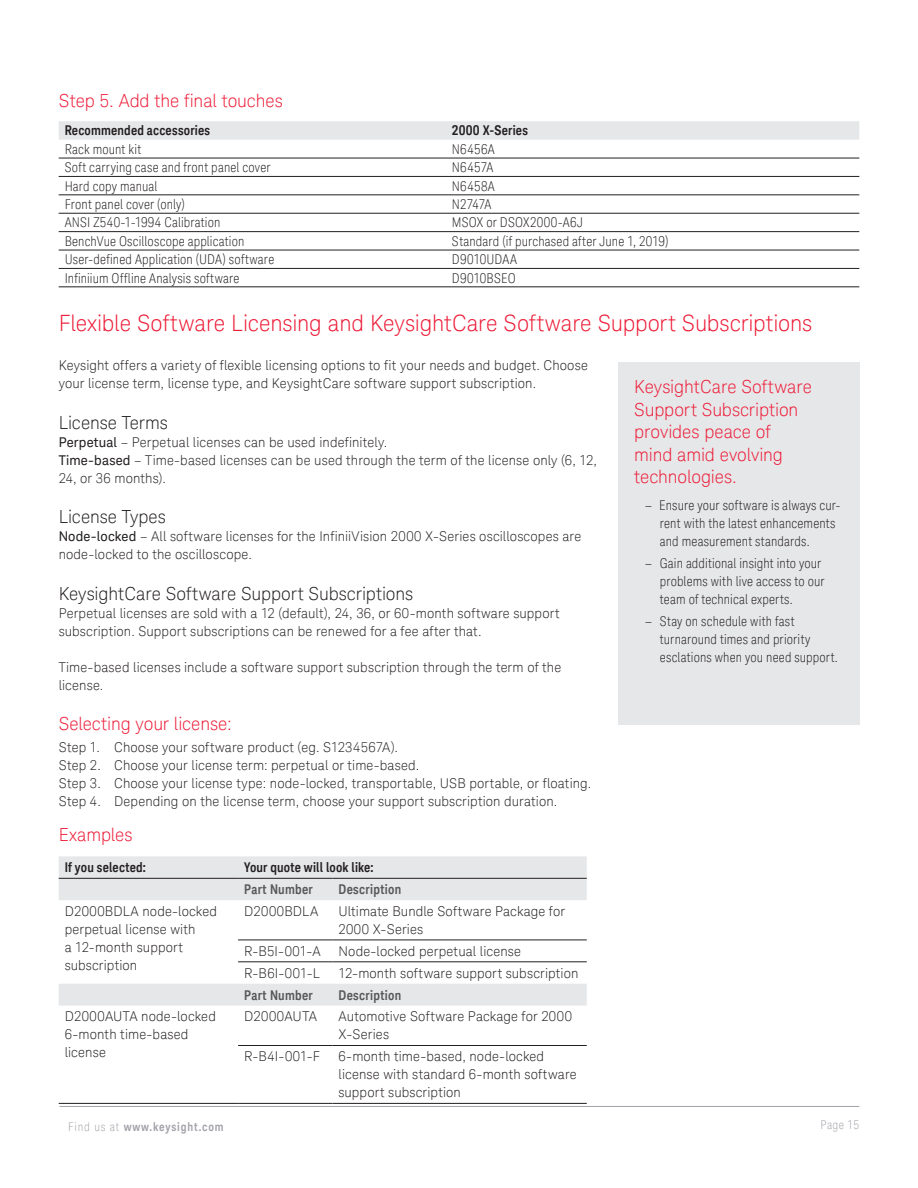
<style>
.page{position:relative;width:918px;height:1188px;background:#fff}
.page>*{position:absolute;margin:0;border:0;box-sizing:border-box;transform-origin:0 0}
.K_Heading_1{font:300 22.5px "Keysight Sans";letter-spacing:-.005em;color:#ed1a36}
.K_Heading_2{font:300 18px/22.5px "Keysight Sans";letter-spacing:-.005em;color:#ed1a36}
.K_Heading_3{font:300 18px "Keysight Sans";color:#231f20}
.K_Body_Text{font:300 13.5px/18px "Keysight Sans";letter-spacing:.01em;color:#231f20}
.K_Table_Text{font:300 condensed 13.5px/18px "Keysight Sans";letter-spacing:.015em;color:#231f20}
.K_Table_Heading_1{font:700 13.5px "Keysight Sans Condensed";letter-spacing:.01em;color:#231f20}
.K_Table_Heading_2{font:700 13.5px "Keysight Sans Condensed";letter-spacing:.02em;color:#57585a}
.t1{font:700 12px "Keysight Sans Condensed";letter-spacing:.07em;color:#a4a1a9}
.t2{font:300 condensed 12px "Keysight Sans";letter-spacing:.03em;color:#a4a1a9}
.s1{font-weight:400}
.s2{font-stretch:normal}
.s3{font-family:"Keysight Sans";font-weight:300;font-stretch:condensed}
</style>
<div class="page">
<hr style="left:60px;top:1106px;width:799px;height:1px;background:#a4a1a9">
<div style="left:59px;top:121px;width:800px;height:19px;background:#e6e7e9"></div>
<hr style="left:59px;top:158px;width:387px;height:1px;background:#231f20">
<hr style="left:446px;top:158px;width:413px;height:1px;background:#231f20">
<hr style="left:59px;top:176px;width:387px;height:1px;background:#231f20">
<hr style="left:446px;top:176px;width:413px;height:1px;background:#231f20">
<hr style="left:59px;top:194px;width:387px;height:1px;background:#231f20">
<hr style="left:59px;top:213px;width:387px;height:1px;background:#231f20">
<hr style="left:59px;top:231px;width:387px;height:1px;background:#231f20">
<hr style="left:59px;top:250px;width:387px;height:1px;background:#231f20">
<hr style="left:59px;top:268px;width:387px;height:1px;background:#231f20">
<hr style="left:59px;top:286px;width:387px;height:1px;background:#231f20">
<hr style="left:446px;top:194px;width:413px;height:1px;background:#231f20">
<hr style="left:446px;top:213px;width:413px;height:1px;background:#231f20">
<hr style="left:446px;top:231px;width:413px;height:1px;background:#231f20">
<hr style="left:446px;top:250px;width:413px;height:1px;background:#231f20">
<hr style="left:446px;top:268px;width:413px;height:1px;background:#231f20">
<hr style="left:446px;top:286px;width:413px;height:1px;background:#231f20">
<svg style="left:59px;top:856px;width:528px;height:150px"></svg>
<hr style="left:59px;top:878px;width:179px;height:1px;background:#231f20">
<hr style="left:238px;top:878px;width:95px;height:1px;background:#231f20">
<hr style="left:333px;top:878px;width:254px;height:1px;background:#231f20">
<hr style="left:238px;top:940px;width:95px;height:1px;background:#231f20">
<hr style="left:333px;top:940px;width:254px;height:1px;background:#231f20">
<hr style="left:238px;top:962px;width:95px;height:1px;background:#231f20">
<hr style="left:333px;top:962px;width:254px;height:1px;background:#231f20">
<hr style="left:238px;top:1045px;width:95px;height:1px;background:#231f20">
<hr style="left:333px;top:1045px;width:254px;height:1px;background:#231f20">
<hr style="left:59px;top:1103px;width:179px;height:1px;background:#231f20">
<hr style="left:238px;top:1103px;width:95px;height:1px;background:#231f20">
<hr style="left:333px;top:1103px;width:254px;height:1px;background:#231f20">
<div style="left:618px;top:362px;width:241px;height:363px;background:#e6e7e9"></div>
<p class="K_Heading_2" style="left:59px;top:89px;width:226px">Step 5. Add the final touches</p>
<p class="K_Table_Heading_1" style="left:65px;top:122px;width:147px">Recommended accessories</p>
<p class="K_Table_Heading_1" style="left:452px;top:122px;width:78px">2000 X-Series</p>
<p class="K_Table_Text" style="left:65px;top:140px;width:78px">Rack mount kit</p>
<p class="K_Table_Text" style="left:452px;top:140px;width:44px">N6456A</p>
<p class="K_Table_Text" style="left:65px;top:158px;width:207px">Soft carrying case and front panel cover</p>
<p class="K_Table_Text" style="left:452px;top:158px;width:43px">N6457A</p>
<p class="K_Table_Text" style="left:65px;top:177px;width:94px">Hard copy manual</p>
<p class="K_Table_Text" style="left:452px;top:177px;width:44px">N6458A</p>
<p class="K_Table_Text" style="left:65px;top:195px;width:122px">Front panel cover (only)</p>
<p class="K_Table_Text" style="left:452px;top:195px;width:41px">N2747A</p>
<p class="K_Table_Text" style="left:65px;top:214px;width:157px">ANSI Z540-1-1994 Calibration</p>
<p class="K_Table_Text" style="left:452px;top:214px;width:133px">MSOX or DSOX2000-A6J</p>
<p class="K_Table_Text" style="left:65px;top:232px;width:181px">BenchVue Oscilloscope application</p>
<p class="K_Table_Text" style="left:452px;top:232px;width:218px">Standard (if purchased after June 1, 2019)</p>
<p class="K_Table_Text" style="left:65px;top:250px;width:211px">User-defined Application (UDA) software</p>
<p class="K_Table_Text" style="left:452px;top:250px;width:67px">D9010UDAA</p>
<p class="K_Table_Text" style="left:65px;top:269px;width:176px">Infiniium Offline Analysis software</p>
<p class="K_Table_Text" style="left:452px;top:269px;width:65px">D9010BSEO</p>
<p class="K_Heading_1" style="left:59px;top:310px;width:755px">Flexible Software Licensing and KeysightCare Software Support Subscriptions</p>
<p class="K_Body_Text" style="left:59px;top:356px;width:531px">Keysight offers a variety of flexible licensing options to fit your needs and budget. Choose your license term, license type, and KeysightCare software support subscription.</p>
<p class="K_Heading_3" style="left:59px;top:412px;width:111px">License Terms</p>
<p class="K_Body_Text" style="left:59px;top:433px;width:330px"><span class="s1">Perpetual</span> – Perpetual licenses can be used indefinitely.</p>
<p class="K_Body_Text" style="left:59px;top:451px;width:540px"><span class="s1">Time-based</span> – Time-based licenses can be used through the term of the license only (6, 12,<br>24, or 36 months).</p>
<p class="K_Heading_3" style="left:59px;top:506px;width:109px">License Types</p>
<p class="K_Body_Text" style="left:59px;top:527px;width:524px"><span class="s1">Node-locked</span> – All software licenses for the InfiniiVision 2000 X-Series oscilloscopes are node-locked to the oscilloscope.</p>
<p class="K_Heading_3" style="left:59px;top:583px;width:356px">KeysightCare Software Support Subscriptions</p>
<p class="K_Body_Text" style="left:59px;top:604px;width:503px">Perpetual licenses are sold with a 12 (default), 24, 36, or 60-month software support subscription. Support subscriptions can be renewed for a fee after that.</p>
<p class="K_Body_Text" style="left:59px;top:658px;width:504px">Time-based licenses include a software support subscription through the term of the license.</p>
<p class="K_Heading_2" style="left:59px;top:712px;width:175px">Selecting your license:</p>
<p class="K_Body_Text" style="left:59px;top:739px;width:341px">Step 1. Choose your software product (eg. S1234567A).</p>
<p class="K_Body_Text" style="left:59px;top:757px;width:362px">Step 2. Choose your license term: perpetual or time-based.</p>
<p class="K_Body_Text" style="left:59px;top:775px;width:534px">Step 3. Choose your license type: node-locked, transportable, USB portable, or floating.</p>
<p class="K_Body_Text" style="left:59px;top:793px;width:500px">Step 4. Depending on the license term, choose your support subscription duration.</p>
<p class="K_Heading_2" style="left:634px;top:376px;width:179px">KeysightCare Software<br>Support Subscription provides peace of mind amid evolving technologies.</p>
<p class="K_Table_Text" style="left:660px;top:496px;width:182px;text-indent:-15px"><span class="s2">–</span> Ensure your software is always cur&shy;rent with the latest enhancements and measurement standards.</p>
<p class="K_Table_Text" style="left:660px;top:554px;width:166px;text-indent:-15px"><span class="s2">–</span> Gain additional insight into your problems with live access to our team of technical experts.</p>
<p class="K_Table_Text" style="left:660px;top:612px;width:180px;text-indent:-15px"><span class="s2">–</span> Stay on schedule with fast turnaround times and priority esclations when you need support.</p>
<p class="K_Heading_2" style="left:59px;top:824px;width:75px">Examples</p>
<p class="K_Table_Heading_1" style="left:65px;top:859px;width:83px">If you selected:</p>
<p class="K_Table_Heading_1" style="left:244px;top:859px;width:131px">Your quote will look like:</p>
<p class="K_Table_Heading_2" style="left:244px;top:881px;width:70px">Part Number</p>
<p class="K_Table_Heading_2" style="left:339px;top:881px;width:64px">Description</p>
<p class="K_Body_Text" style="left:65px;top:902px;width:154px">D2000BDLA node-locked perpetual license with<br>a 12-month support subscription</p>
<p class="K_Body_Text" style="left:244px;top:902px;width:76px">D2000BDLA</p>
<p class="K_Body_Text" style="left:339px;top:902px;width:228px">Ultimate Bundle Software Package for<br>2000 X-Series</p>
<p class="K_Body_Text" style="left:244px;top:942px;width:78px">R-B5I-001-A</p>
<p class="K_Body_Text" style="left:339px;top:942px;width:184px">Node-locked perpetual license</p>
<p class="K_Body_Text" style="left:244px;top:964px;width:77px">R-B6I-001-L</p>
<p class="K_Body_Text" style="left:339px;top:964px;width:241px">12-month software support subscription</p>
<p class="K_Table_Heading_2" style="left:244px;top:987px;width:70px">Part Number</p>
<p class="K_Table_Heading_2" style="left:339px;top:987px;width:64px">Description</p>
<p class="K_Body_Text" style="left:65px;top:1008px;width:153px">D2000AUTA node-locked<br>6-month time-based license</p>
<p class="K_Body_Text" style="left:244px;top:1008px;width:74px">D2000AUTA</p>
<p class="K_Body_Text" style="left:339px;top:1008px;width:235px">Automotive Software Package for 2000<br>X-Series</p>
<p class="K_Body_Text" style="left:244px;top:1048px;width:78px">R-B4I-001-F</p>
<p class="K_Body_Text" style="left:339px;top:1048px;width:240px">6-month time-based, node-locked license with standard 6-month software support subscription</p>
<p class="t1" style="left:68px;top:1119px;width:157px"><span class="s3">Find us at</span> www.keysight.com</p>
<p class="t2" style="left:821px;top:1117px;width:40px">Page 15</p>
</div>
